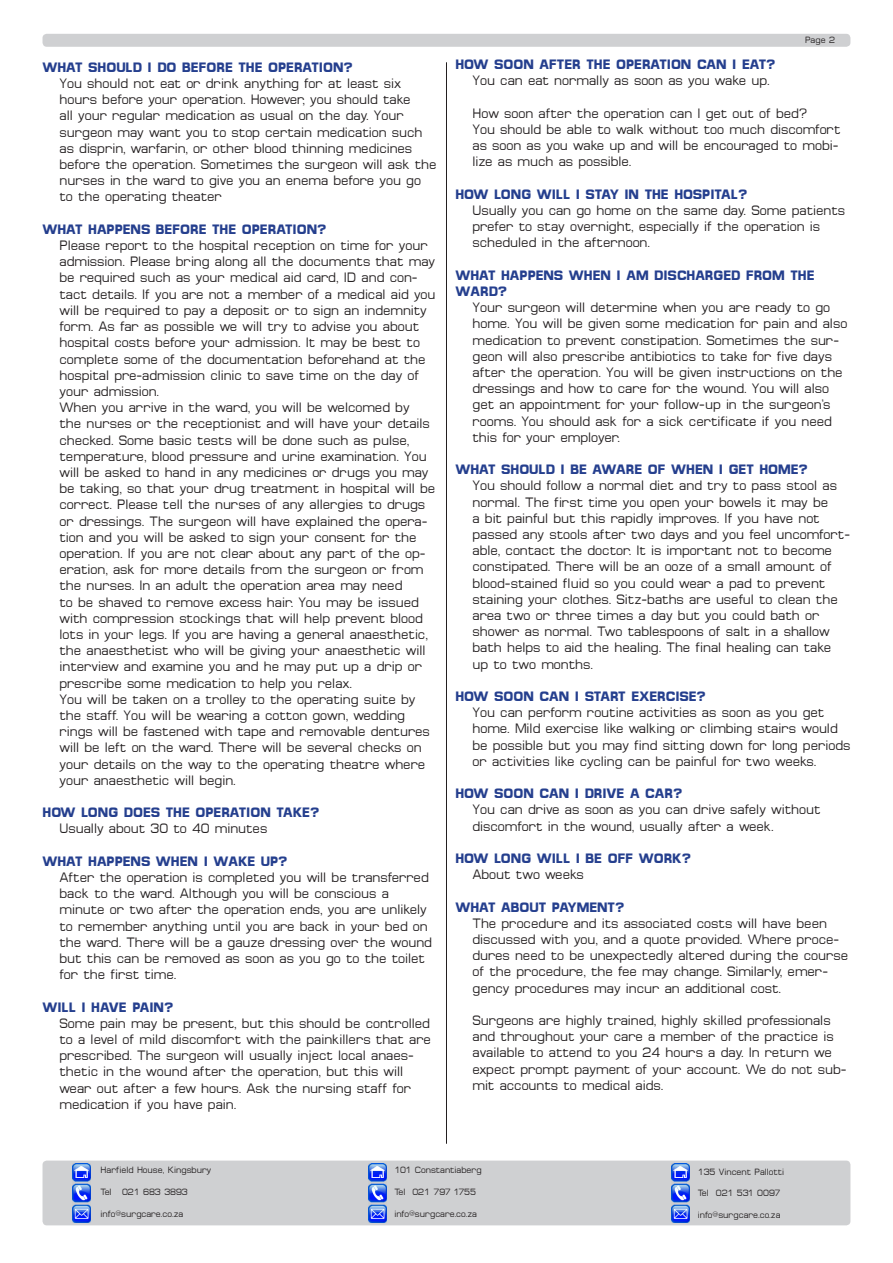
<style>
.page{position:relative;width:893px;height:1263px;background:#fff}
.page>*{position:absolute;margin:0;border:0;box-sizing:border-box;transform-origin:0 0}
.Brochure_text{font:13.5px/16.2px "Minima S Si";color:#231f20}
.Brochure_Header{font:700 13.5px/16.2px "Minima S Si";color:#253f8e}
.Brochure_text-2{font:9px "Minima S Si";color:#231f20}
</style>
<div class="page">
<div style="left:43px;top:1160px;width:807px;height:65px;background:#cfd0d2;border-radius:4px"></div>
<img style="left:72px;top:1163px;width:18px;height:59px">
<hr style="left:446px;top:62px;width:1px;height:1082px;background:#231f20">
<div style="left:43px;top:34px;width:807px;height:13px;background:#cfd0d2;border-radius:4px"></div>
<img style="left:368px;top:1163px;width:18px;height:59px">
<img style="left:672px;top:1163px;width:18px;height:59px">
<p class="Brochure_Header" style="left:43px;top:59px;width:312px">WHAT SHOULD I DO BEFORE THE OPERATION?</p>
<p class="Brochure_text" style="left:60px;top:75px;width:379px">You should not eat or drink anything for at least six hours before your operation. However, you should take<br>all your regular medication as usual on the day. Your surgeon may want you to stop certain medication such as disprin, warfarin, or other blood thinning medicines before the operation. Sometimes the surgeon will ask the nurses in the ward to give you an enema before you go to the operating theater</p>
<p class="Brochure_Header" style="left:43px;top:221px;width:286px">WHAT HAPPENS BEFORE THE OPERATION?</p>
<p class="Brochure_text" style="left:60px;top:237px;width:378px">Please report to the hospital reception on time for your admission. Please bring along all the documents that may be required such as your medical aid card, ID and con&shy;tact details. If you are not a member of a medical aid you will be required to pay a deposit or to sign an indemnity form. As far as possible we will try to advise you about hospital costs before your admission. It may be best to complete some of the documentation beforehand at the hospital pre-admission clinic to save time on the day of your admission.</p>
<p class="Brochure_text" style="left:60px;top:399px;width:377px">When you arrive in the ward, you will be welcomed by<br>the nurses or the receptionist and will have your details checked. Some basic tests will be done such as pulse, temperature, blood pressure and urine examination. You will be asked to hand in any medicines or drugs you may be taking, so that your drug treatment in hospital will be correct. Please tell the nurses of any allergies to drugs or dressings. The surgeon will have explained the opera&shy;tion and you will be asked to sign your consent for the operation. If you are not clear about any part of the op&shy;eration, ask for more details from the surgeon or from the nurses. In an adult the operation area may need<br>to be shaved to remove excess hair. You may be issued with compression stockings that will help prevent blood lots in your legs. If you are having a general anaesthetic, the anaesthetist who will be giving your anaesthetic will interview and examine you and he may put up a drip or prescribe some medication to help you relax.</p>
<p class="Brochure_text" style="left:60px;top:691px;width:372px">You will be taken on a trolley to the operating suite by the staff. You will be wearing a cotton gown, wedding rings will be fastened with tape and removable dentures will be left on the ward. There will be several checks on your details on the way to the operating theatre where your anaesthetic will begin.</p>
<p class="Brochure_Header" style="left:43px;top:804px;width:278px">HOW LONG DOES THE OPERATION TAKE?</p>
<p class="Brochure_text" style="left:60px;top:821px;width:209px">Usually about 30 to 40 minutes</p>
<p class="Brochure_Header" style="left:43px;top:853px;width:247px">WHAT HAPPENS WHEN I WAKE UP?</p>
<p class="Brochure_text" style="left:60px;top:869px;width:374px">After the operation is completed you will be transferred back to the ward. Although you will be conscious a minute or two after the operation ends, you are unlikely to remember anything until you are back in your bed on the ward. There will be a gauze dressing over the wound but this can be removed as soon as you go to the toilet for the first time.</p>
<p class="Brochure_Header" style="left:43px;top:999px;width:132px">WILL I HAVE PAIN?</p>
<p class="Brochure_text" style="left:60px;top:1015px;width:373px">Some pain may be present, but this should be controlled to a level of mild discomfort with the painkillers that are prescribed. The surgeon will usually inject local anaes&shy;thetic in the wound after the operation, but this will wear out after a few hours. Ask the nursing staff for medication if you have pain.</p>
<p class="Brochure_text-2" style="left:805px;top:35px;width:31px">Page 2</p>
<p class="Brochure_Header" style="left:455px;top:56px;width:322px">HOW SOON AFTER THE OPERATION CAN I EAT?</p>
<p class="Brochure_text" style="left:472px;top:73px;width:299px">You can eat normally as soon as you wake up.</p>
<p class="Brochure_text" style="left:472px;top:105px;width:336px">How soon after the operation can I get out of bed?</p>
<p class="Brochure_text" style="left:472px;top:121px;width:369px">You should be able to walk without too much discomfort as soon as you wake up and will be encouraged to mobi&shy;lize as much as possible.</p>
<p class="Brochure_Header" style="left:455px;top:186px;width:293px">HOW LONG WILL I STAY IN THE HOSPITAL?</p>
<p class="Brochure_text" style="left:472px;top:202px;width:374px">Usually you can go home on the same day. Some patients prefer to stay overnight, especially if the operation is scheduled in the afternoon.</p>
<p class="Brochure_Header" style="left:455px;top:267px;width:361px">WHAT HAPPENS WHEN I AM DISCHARGED FROM THE<br>WARD?</p>
<p class="Brochure_text" style="left:472px;top:299px;width:376px">Your surgeon will determine when you are ready to go home. You will be given some medication for pain and also medication to prevent constipation. Sometimes the sur&shy;geon will also prescribe antibiotics to take for five days after the operation. You will be given instructions on the dressings and how to care for the wound. You will also get an appointment for your follow-up in the surgeon’s rooms. You should ask for a sick certificate if you need this for your employer.</p>
<p class="Brochure_Header" style="left:455px;top:461px;width:354px">WHAT SHOULD I BE AWARE OF WHEN I GET HOME?</p>
<p class="Brochure_text" style="left:472px;top:478px;width:379px">You should follow a normal diet and try to pass stool as normal. The first time you open your bowels it may be<br>a bit painful but this rapidly improves. If you have not passed any stools after two days and you feel uncomfort&shy;able, contact the doctor. It is important not to become constipated. There will be an ooze of a small amount of blood-stained fluid so you could wear a pad to prevent staining your clothes. Sitz-baths are useful to clean the area two or three times a day but you could bath or shower as normal. Two tablespoons of salt in a shallow bath helps to aid the healing. The final healing can take up to two months.</p>
<p class="Brochure_Header" style="left:455px;top:688px;width:252px">HOW SOON CAN I START EXERCISE?</p>
<p class="Brochure_text" style="left:472px;top:704px;width:379px">You can perform routine activities as soon as you get home. Mild exercise like walking or climbing stairs would be possible but you may find sitting down for long periods or activities like cycling can be painful for two weeks.</p>
<p class="Brochure_Header" style="left:455px;top:785px;width:228px">HOW SOON CAN I DRIVE A CAR?</p>
<p class="Brochure_text" style="left:472px;top:802px;width:350px">You can drive as soon as you can drive safely without discomfort in the wound, usually after a week.</p>
<p class="Brochure_Header" style="left:455px;top:850px;width:237px">HOW LONG WILL I BE OFF WORK?</p>
<p class="Brochure_text" style="left:472px;top:866px;width:113px">About two weeks</p>
<p class="Brochure_Header" style="left:455px;top:899px;width:170px">WHAT ABOUT PAYMENT?</p>
<p class="Brochure_text" style="left:472px;top:915px;width:377px">The procedure and its associated costs will have been discussed with you, and a quote provided. Where proce&shy;dures need to be unexpectedly altered during the course of the procedure, the fee may change. Similarly, emer&shy;gency procedures may incur an additional cost.</p>
<p class="Brochure_text" style="left:472px;top:1012px;width:376px">Surgeons are highly trained, highly skilled professionals and throughout your care a member of the practice is available to attend to you 24 hours a day. In return we expect prompt payment of your account. We do not sub&shy;mit accounts to medical aids.</p>
<p class="Brochure_text-2" style="left:101px;top:1165px;width:112px">Harfield House, Kingsbury</p>
<p class="Brochure_text-2" style="left:101px;top:1187px;width:89px">Tel 021 683 3893</p>
<p class="Brochure_text-2" style="left:101px;top:1209px;width:84px">info@surgcare.co.za</p>
<p class="Brochure_text-2" style="left:394px;top:1165px;width:89px">101 Constantiaberg</p>
<p class="Brochure_text-2" style="left:394px;top:1187px;width:83px">Tel 021 797 1755</p>
<p class="Brochure_text-2" style="left:394px;top:1209px;width:84px">info@surgcare.co.za</p>
<p class="Brochure_text-2" style="left:698px;top:1166px;width:88px">135 Vincent Pallotti</p>
<p class="Brochure_text-2" style="left:698px;top:1188px;width:84px">Tel 021 531 0097</p>
<p class="Brochure_text-2" style="left:698px;top:1210px;width:84px">info@surgcare.co.za</p>
</div>
